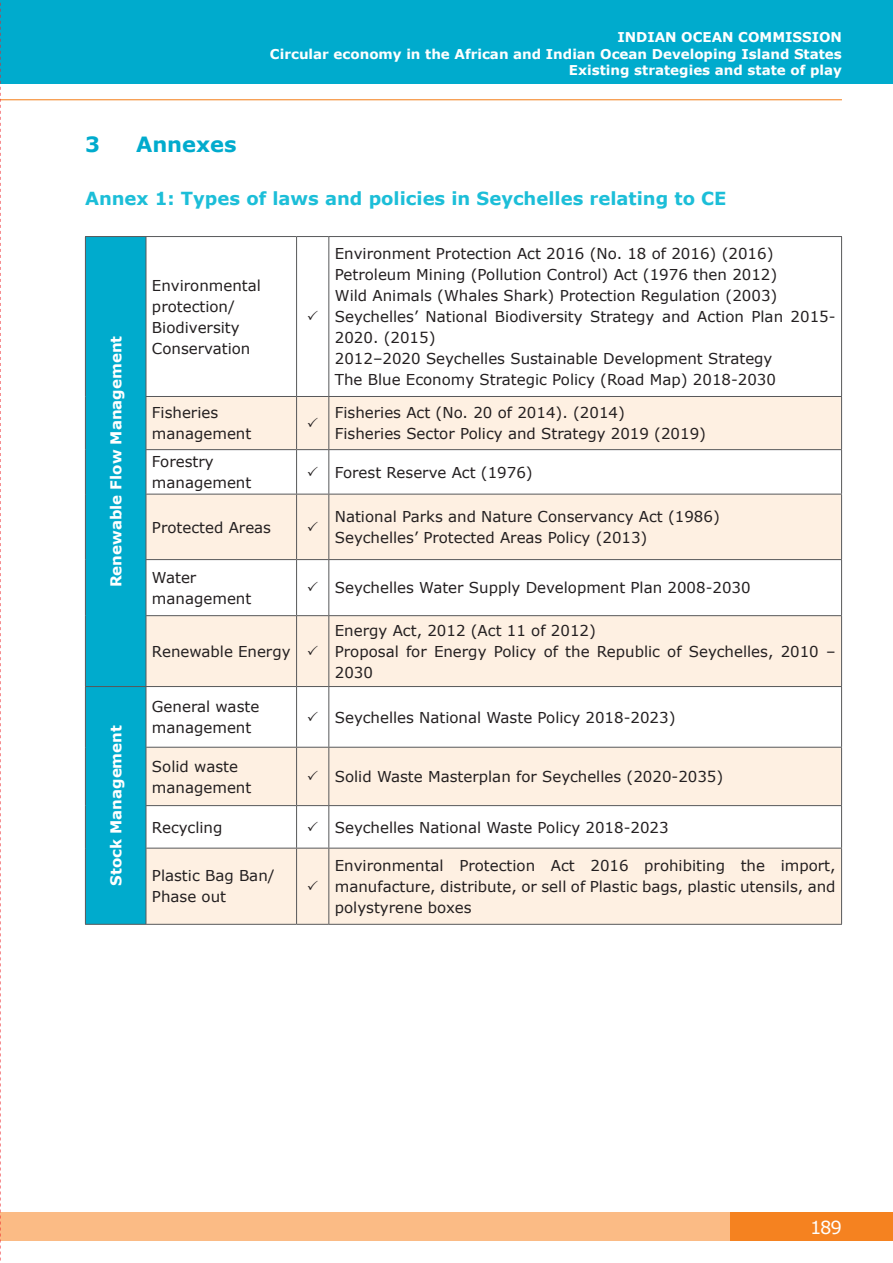
<style>
.page{position:relative;width:893px;height:1263px;background:#fff}
.page>*{position:absolute;margin:0;border:0;box-sizing:border-box;transform-origin:0 0}
.t1{font:700 21px "Verdana";color:#00abcd}
.t2{font:700 18px "Verdana";color:#1cbed8}
.t3{font:18px "Verdana";color:#fff}
.t4{font:15px/21px "Verdana";color:#231f20}
.t5{font:700 15px "Verdana";color:#fff}
.t6{font:700 13.5px/16.5px "Verdana";color:#fff;text-align:right}
</style>
<div class="page">
<div style="left:0;top:0;width:893px;height:84px;background:#00abcd"></div>
<div style="left:723px;top:1213px;width:170px;height:28px;background:#f58220"></div>
<div style="left:0;top:1213px;width:730px;height:28px;background:#fbbb85"></div>
<hr style="left:0;top:99px;width:842px;height:1px;background:#f58220">
<svg style="left:0;top:2px;width:1px;height:1259px"></svg>
<div style="left:86px;top:237px;width:60px;height:687px;background:#00abcd"></div>
<svg style="left:147px;top:397px;width:694px;height:527px;fill:#fef0e2"></svg>
<hr style="left:146px;top:237px;width:1px;height:159px;background:#57585a">
<hr style="left:296px;top:237px;width:1px;height:159px;background:#57585a">
<hr style="left:328px;top:237px;width:1px;height:159px;background:#57585a">
<hr style="left:146px;top:396px;width:151px;height:1px;background:#57585a">
<hr style="left:146px;top:397px;width:1px;height:52px;background:#57585a">
<hr style="left:296px;top:397px;width:1px;height:52px;background:#57585a">
<hr style="left:329px;top:396px;width:513px;height:1px;background:#57585a">
<hr style="left:328px;top:397px;width:1px;height:52px;background:#57585a">
<hr style="left:146px;top:449px;width:151px;height:1px;background:#57585a">
<hr style="left:146px;top:450px;width:1px;height:44px;background:#57585a">
<hr style="left:296px;top:450px;width:1px;height:44px;background:#57585a">
<hr style="left:329px;top:449px;width:513px;height:1px;background:#57585a">
<hr style="left:328px;top:450px;width:1px;height:44px;background:#57585a">
<hr style="left:146px;top:494px;width:151px;height:1px;background:#57585a">
<hr style="left:146px;top:494px;width:1px;height:65px;background:#57585a">
<hr style="left:296px;top:494px;width:1px;height:65px;background:#57585a">
<hr style="left:329px;top:494px;width:513px;height:1px;background:#57585a">
<hr style="left:328px;top:494px;width:1px;height:65px;background:#57585a">
<hr style="left:146px;top:559px;width:151px;height:1px;background:#57585a">
<hr style="left:146px;top:560px;width:1px;height:55px;background:#57585a">
<hr style="left:296px;top:560px;width:1px;height:55px;background:#57585a">
<hr style="left:329px;top:559px;width:513px;height:1px;background:#57585a">
<hr style="left:328px;top:560px;width:1px;height:55px;background:#57585a">
<hr style="left:146px;top:615px;width:151px;height:1px;background:#57585a">
<hr style="left:146px;top:616px;width:1px;height:70px;background:#57585a">
<hr style="left:296px;top:616px;width:1px;height:70px;background:#57585a">
<hr style="left:329px;top:615px;width:513px;height:1px;background:#57585a">
<hr style="left:328px;top:616px;width:1px;height:70px;background:#57585a">
<hr style="left:85px;top:686px;width:61px;height:1px;background:#57585a">
<hr style="left:146px;top:686px;width:151px;height:1px;background:#57585a">
<hr style="left:146px;top:687px;width:1px;height:60px;background:#57585a">
<hr style="left:296px;top:687px;width:1px;height:60px;background:#57585a">
<hr style="left:329px;top:686px;width:513px;height:1px;background:#57585a">
<hr style="left:328px;top:687px;width:1px;height:60px;background:#57585a">
<hr style="left:146px;top:747px;width:151px;height:1px;background:#57585a">
<hr style="left:146px;top:748px;width:1px;height:57px;background:#57585a">
<hr style="left:297px;top:747px;width:32px;height:1px;background:#57585a">
<hr style="left:296px;top:748px;width:1px;height:57px;background:#57585a">
<hr style="left:329px;top:747px;width:513px;height:1px;background:#57585a">
<hr style="left:328px;top:748px;width:1px;height:57px;background:#57585a">
<hr style="left:146px;top:805px;width:151px;height:1px;background:#57585a">
<hr style="left:146px;top:806px;width:1px;height:42px;background:#57585a">
<hr style="left:297px;top:805px;width:32px;height:1px;background:#57585a">
<hr style="left:296px;top:806px;width:1px;height:42px;background:#57585a">
<hr style="left:329px;top:805px;width:513px;height:1px;background:#57585a">
<hr style="left:328px;top:806px;width:1px;height:42px;background:#57585a">
<hr style="left:146px;top:848px;width:151px;height:1px;background:#57585a">
<hr style="left:146px;top:848px;width:1px;height:76px;background:#57585a">
<hr style="left:296px;top:848px;width:1px;height:76px;background:#57585a">
<hr style="left:329px;top:848px;width:513px;height:1px;background:#57585a">
<hr style="left:328px;top:848px;width:1px;height:76px;background:#57585a">
<hr style="left:85px;top:236px;width:61px;height:1px;background:#57585a">
<hr style="left:85px;top:237px;width:1px;height:159px;background:#57585a">
<hr style="left:146px;top:236px;width:151px;height:1px;background:#57585a">
<hr style="left:297px;top:236px;width:32px;height:1px;background:#57585a">
<hr style="left:329px;top:236px;width:513px;height:1px;background:#57585a">
<hr style="left:841px;top:237px;width:1px;height:159px;background:#57585a">
<hr style="left:85px;top:396px;width:1px;height:54px;background:#57585a">
<hr style="left:297px;top:396px;width:32px;height:1px;background:#57585a">
<hr style="left:841px;top:397px;width:1px;height:52px;background:#57585a">
<hr style="left:85px;top:450px;width:1px;height:44px;background:#57585a">
<hr style="left:297px;top:449px;width:32px;height:1px;background:#57585a">
<hr style="left:841px;top:450px;width:1px;height:44px;background:#57585a">
<hr style="left:85px;top:494px;width:1px;height:66px;background:#57585a">
<hr style="left:297px;top:494px;width:32px;height:1px;background:#57585a">
<hr style="left:841px;top:494px;width:1px;height:65px;background:#57585a">
<hr style="left:85px;top:560px;width:1px;height:56px;background:#57585a">
<hr style="left:297px;top:559px;width:32px;height:1px;background:#57585a">
<hr style="left:841px;top:560px;width:1px;height:55px;background:#57585a">
<hr style="left:85px;top:616px;width:1px;height:70px;background:#57585a">
<hr style="left:297px;top:615px;width:32px;height:1px;background:#57585a">
<hr style="left:841px;top:616px;width:1px;height:70px;background:#57585a">
<hr style="left:85px;top:687px;width:1px;height:60px;background:#57585a">
<hr style="left:297px;top:686px;width:32px;height:1px;background:#57585a">
<hr style="left:841px;top:687px;width:1px;height:60px;background:#57585a">
<hr style="left:85px;top:747px;width:1px;height:59px;background:#57585a">
<hr style="left:841px;top:748px;width:1px;height:57px;background:#57585a">
<hr style="left:85px;top:806px;width:1px;height:42px;background:#57585a">
<hr style="left:841px;top:806px;width:1px;height:42px;background:#57585a">
<hr style="left:85px;top:848px;width:1px;height:76px;background:#57585a">
<hr style="left:297px;top:848px;width:32px;height:1px;background:#57585a">
<hr style="left:841px;top:848px;width:1px;height:76px;background:#57585a">
<hr style="left:85px;top:924px;width:61px;height:1px;background:#57585a">
<hr style="left:146px;top:924px;width:151px;height:1px;background:#57585a">
<hr style="left:297px;top:924px;width:32px;height:1px;background:#57585a">
<hr style="left:329px;top:924px;width:513px;height:1px;background:#57585a">
<svg style="left:308px;top:417px;width:10px;height:10px"></svg>
<svg style="left:308px;top:466px;width:10px;height:10px"></svg>
<svg style="left:308px;top:521px;width:10px;height:10px"></svg>
<svg style="left:308px;top:582px;width:10px;height:9px"></svg>
<svg style="left:308px;top:645px;width:10px;height:10px"></svg>
<svg style="left:308px;top:711px;width:10px;height:10px"></svg>
<svg style="left:308px;top:770px;width:10px;height:10px"></svg>
<svg style="left:308px;top:821px;width:10px;height:10px"></svg>
<svg style="left:308px;top:880px;width:10px;height:10px"></svg>
<p class="t6" style="left:270px;top:29px;width:573px">INDIAN OCEAN COMMISSION<br>Circular economy in the African and Indian Ocean Developing Island States<br>Existing strategies and state of play</p>
<h1 class="t1" style="left:85px;top:131px;width:16px">3</h1>
<h1 class="t1" style="left:136px;top:131px;width:102px">Annexes</h1>
<p class="t2" style="left:85px;top:187px;width:643px">Annex 1: Types of laws and policies in Seychelles relating to CE</p>
<p class="t5" style="left:106px;top:587px;width:253px;rotate:-90deg">Renewable Flow Management</p>
<p class="t5" style="left:106px;top:886px;width:162px;rotate:-90deg">Stock Management</p>
<p class="t4" style="left:152px;top:274px;width:110px">Environmental protection/<br>Biodiversity<br>Conservation</p>
<p class="t4" style="left:335px;top:243px;width:502px">Environment Protection Act 2016 (No. 18 of 2016) (2016)<br>Petroleum Mining (Pollution Control) Act (1976 then 2012)<br>Wild Animals (Whales Shark) Protection Regulation (2003)<br>Seychelles’ National Biodiversity Strategy and Action Plan 2015- 2020. (2015)<br>2012–2020 Seychelles Sustainable Development Strategy<br>The Blue Economy Strategic Policy (Road Map) 2018-2030</p>
<p class="t4" style="left:152px;top:402px;width:101px">Fisheries management</p>
<p class="t4" style="left:335px;top:402px;width:373px">Fisheries Act (No. 20 of 2014). (2014)<br>Fisheries Sector Policy and Strategy 2019 (2019)</p>
<p class="t4" style="left:152px;top:451px;width:101px">Forestry management</p>
<p class="t4" style="left:335px;top:461px;width:199px">Forest Reserve Act (1976)</p>
<p class="t4" style="left:152px;top:516px;width:121px">Protected Areas</p>
<p class="t4" style="left:335px;top:506px;width:387px">National Parks and Nature Conservancy Act (1986)<br>Seychelles’ Protected Areas Policy (2013)</p>
<p class="t4" style="left:152px;top:566px;width:101px">Water management</p>
<p class="t4" style="left:335px;top:577px;width:417px">Seychelles Water Supply Development Plan 2008-2030</p>
<p class="t4" style="left:152px;top:640px;width:140px">Renewable Energy</p>
<p class="t4" style="left:335px;top:619px;width:502px">Energy Act, 2012 (Act 11 of 2012)<br>Proposal for Energy Policy of the Republic of Seychelles, 2010 –<br>2030</p>
<p class="t4" style="left:152px;top:696px;width:109px">General waste management</p>
<p class="t4" style="left:335px;top:706px;width:342px">Seychelles National Waste Policy 2018-2023)</p>
<p class="t4" style="left:152px;top:755px;width:101px">Solid waste management</p>
<p class="t4" style="left:335px;top:766px;width:390px">Solid Waste Masterplan for Seychelles (2020-2035)</p>
<p class="t4" style="left:152px;top:816px;width:72px">Recycling</p>
<p class="t4" style="left:335px;top:816px;width:335px">Seychelles National Waste Policy 2018-2023</p>
<p class="t4" style="left:152px;top:865px;width:124px">Plastic Bag Ban/<br>Phase out</p>
<p class="t4" style="left:335px;top:854px;width:502px;text-align:justify">Environmental Protection Act 2016 prohibiting the import, manufacture, distribute, or sell of Plastic bags, plastic utensils, and polystyrene boxes</p>
<p class="t3" style="left:810px;top:1216px;width:33px">189</p>
</div>
